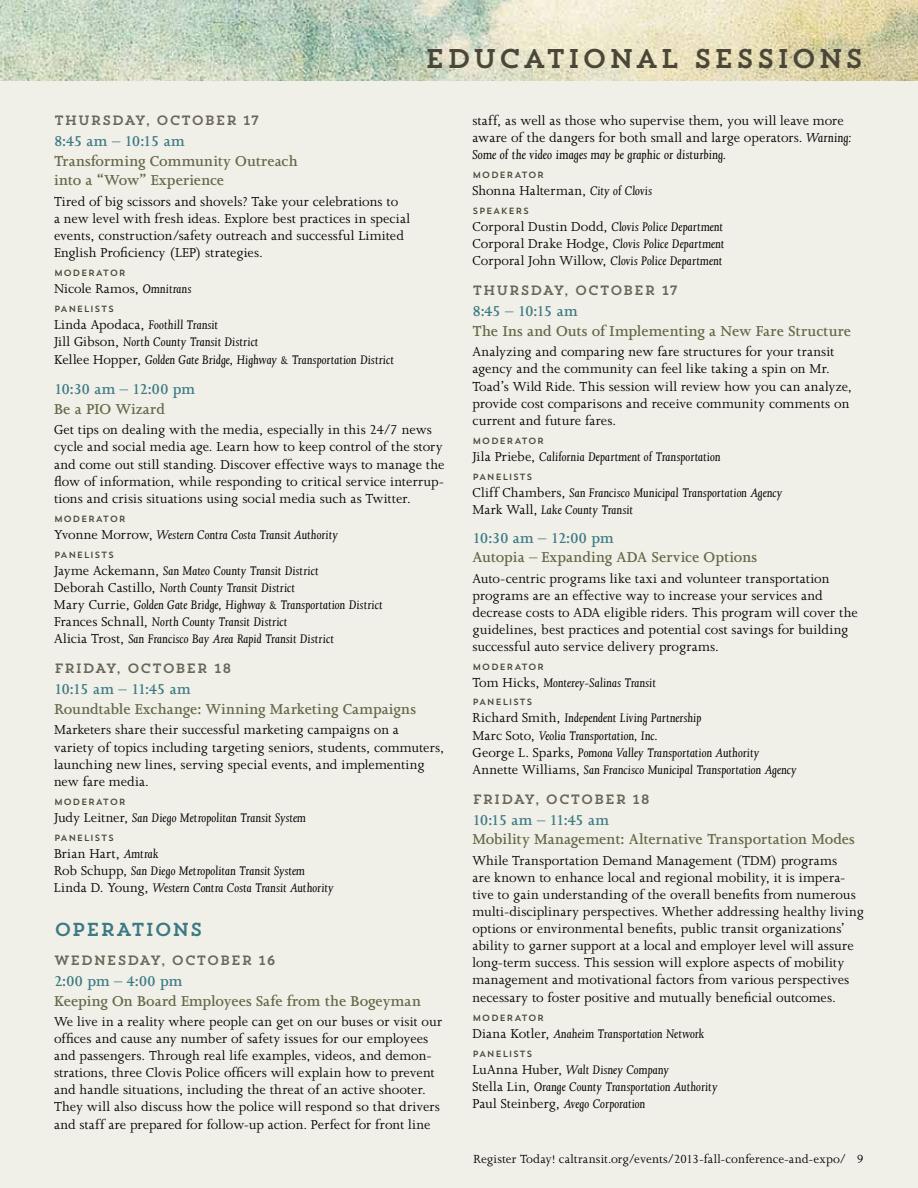
<style>
.page{position:relative;width:918px;height:1188px;background:#f1f0e8}
.page>*{position:absolute;margin:0;border:0;box-sizing:border-box;transform-origin:0 0}
.t1{font:27px "Trend Slab One";letter-spacing:.04em;color:#4a4739}
.t2{font:18.75px "Trend Slab One";letter-spacing:-.015em;color:#3b7a84}
.t3{font:600 16.5px/19.8px "Joanna MT Std";color:#676648}
.t4{font:600 16.5px "Joanna MT Std";letter-spacing:-.03em;color:#3b7a84}
.t5{font:600 16.5px "Joanna MT Std";letter-spacing:-.055em;color:#3b7a84}
.t6{font:14.85px/17.1px "Joanna MT Std";letter-spacing:.005em;color:#000}
.t7{font:italic 14.25px/17.1px "Joanna MT Std";letter-spacing:.005em;color:#000}
.t8{font:13.5px "Trend Slab One";letter-spacing:.015em;color:#6b6659}
.t9{font:13.5px "Joanna MT Std";letter-spacing:.005em;color:#000}
.t10{font:9px "Trend Sans One";letter-spacing:.055em;color:#4a4739}
.s1{font-style:italic;font-size:14.25px}
.s2{font-style:normal;font-size:14.85px}
.s3{font-style:italic}
</style>
<div class="page">
<img style="left:0;top:0;width:918px;height:81px">
<h1 class="t1" style="left:425px;top:41px;width:441px">EDUCATIONAL SESSIONS</h1>
<p class="t8" style="left:54px;top:111px;width:23px">THURS</p>
<p class="t8" style="left:112px;top:111px;width:70px">DAY, OCTO</p>
<p class="t8" style="left:204px;top:111px;width:22px">BER</p>
<p class="t8" style="left:243px;top:111px;width:18px">17</p>
<p class="t4" style="left:54px;top:132px;width:132px">8:45 am – 10:15 am</p>
<p class="t3" style="left:54px;top:151px;width:245px">Transforming Community Outreach into a “Wow” Experience</p>
<p class="t6" style="left:54px;top:193px;width:358px">Tired of big scissors and shovels? Take your celebrations to<br>a new level with fresh ideas. Explore best practices in special events, construction/safety outreach and successful Limited English Proficiency (LEP) strategies.</p>
<p class="t10" style="left:54px;top:267px;width:73px">MODERATOR</p>
<p class="t6" style="left:54px;top:280px;width:139px">Nicole Ramos, <span class="s1">Omnitrans</span></p>
<p class="t10" style="left:54px;top:303px;width:62px">PANELISTS</p>
<p class="t7" style="left:54px;top:317px;width:342px"><span class="s2">Linda Apodaca,</span> Foothill Transit<br><span class="s2">Jill Gibson,</span> North County Transit District<br><span class="s2">Kellee Hopper,</span> Golden Gate Bridge, Highway &amp; Transportation District</p>
<p class="t4" style="left:54px;top:380px;width:143px">10:30 am – 12:00 pm</p>
<p class="t3" style="left:54px;top:399px;width:112px">Be a PIO Wizard</p>
<p class="t6" style="left:54px;top:421px;width:392px">Get tips on dealing with the media, especially in this 24/7 news cycle and social media age. Learn how to keep control of the story and come out still standing. Discover effective ways to manage the flow of information, while responding to critical service interrup&shy;tions and crisis situations using social media such as Twitter.</p>
<p class="t10" style="left:54px;top:513px;width:73px">MODERATOR</p>
<p class="t7" style="left:54px;top:526px;width:286px"><span class="s2">Yvonne Morrow,</span> Western Contra Costa Transit Authority</p>
<p class="t10" style="left:54px;top:549px;width:62px">PANELISTS</p>
<p class="t7" style="left:54px;top:562px;width:330px"><span class="s2">Jayme Ackemann,</span> San Mateo County Transit District<br><span class="s2">Deborah Castillo,</span> North County Transit District<br><span class="s2">Mary Currie,</span> Golden Gate Bridge, Highway &amp; Transportation District <span class="s2">Frances Schnall,</span> North County Transit District<br><span class="s2">Alicia Trost,</span> San Francisco Bay Area Rapid Transit District</p>
<p class="t8" style="left:54px;top:660px;width:99px">FRI DAY, OCTO</p>
<p class="t8" style="left:175px;top:660px;width:22px">BER</p>
<p class="t8" style="left:214px;top:660px;width:19px">18</p>
<p class="t5" style="left:54px;top:680px;width:138px">10:15 am – 11:45 am</p>
<p class="t3" style="left:54px;top:699px;width:363px">Roundtable Exchange: Winning Marketing Campaigns</p>
<p class="t6" style="left:54px;top:722px;width:392px">Marketers share their successful marketing campaigns on a<br>variety of topics including targeting seniors, students, commuters, launching new lines, serving special events, and implementing new fare media.</p>
<p class="t10" style="left:54px;top:796px;width:73px">MODERATOR</p>
<p class="t7" style="left:54px;top:809px;width:254px"><span class="s2">Judy Leitner,</span> San Diego Metropolitan Transit System</p>
<p class="t10" style="left:54px;top:832px;width:62px">PANELISTS</p>
<p class="t6" style="left:54px;top:845px;width:106px">Brian Hart, <span class="s1">Amtrak</span></p>
<p class="t7" style="left:54px;top:863px;width:281px"><span class="s2">Rob Schupp,</span> San Diego Metropolitan Transit System<br><span class="s2">Linda D. Young,</span> Western Contra Costa Transit Authority</p>
<p class="t2" style="left:54px;top:918px;width:151px">OPERATIONS</p>
<p class="t8" style="left:54px;top:952px;width:51px">WE DNES</p>
<p class="t8" style="left:127px;top:952px;width:70px">DAY, OCTO</p>
<p class="t8" style="left:220px;top:952px;width:22px">BER</p>
<p class="t8" style="left:258px;top:952px;width:19px">16</p>
<p class="t4" style="left:54px;top:972px;width:130px">2:00 pm – 4:00 pm</p>
<p class="t3" style="left:54px;top:991px;width:368px">Keeping On Board Employees Safe from the Bogeyman</p>
<p class="t6" style="left:54px;top:1013px;width:390px">We live in a reality where people can get on our buses or visit our offices and cause any number of safety issues for our employees and passengers. Through real life examples, videos, and demon&shy;strations, three Clovis Police officers will explain how to prevent and handle situations, including the threat of an active shooter.<br>They will also discuss how the police will respond so that drivers and staff are prepared for follow-up action. Perfect for front line</p>
<p class="t6" style="left:473px;top:112px;width:381px">staff, as well as those who supervise them, you will leave more aware of the dangers for both small and large operators. <span class="s3">Warning:<br>Some of the video images may be graphic or disturbing.</span></p>
<p class="t10" style="left:472px;top:169px;width:73px">MODERATOR</p>
<p class="t6" style="left:472px;top:182px;width:181px">Shonna Halterman, <span class="s1">City of Clovis</span></p>
<p class="t10" style="left:473px;top:205px;width:58px">SPEAKERS</p>
<p class="t7" style="left:473px;top:218px;width:253px;text-align:justify"><span class="s2">Corporal Dustin Dodd,</span> Clovis Police Department <span class="s2">Corporal Drake Hodge,</span> Clovis Police Department <span class="s2">Corporal John Willow,</span> Clovis Police Department</p>
<p class="t8" style="left:473px;top:282px;width:23px">THURS</p>
<p class="t8" style="left:530px;top:282px;width:70px">DAY, OCTO</p>
<p class="t8" style="left:623px;top:282px;width:22px">BER</p>
<p class="t8" style="left:661px;top:282px;width:18px">17</p>
<p class="t4" style="left:473px;top:302px;width:107px">8:45 – 10:15 am</p>
<p class="t3" style="left:473px;top:321px;width:380px">The Ins and Outs of Implementing a New Fare Structure</p>
<p class="t6" style="left:473px;top:343px;width:381px">Analyzing and comparing new fare structures for your transit agency and the community can feel like taking a spin on Mr.<br>Toad’s Wild Ride. This session will review how you can analyze, provide cost comparisons and receive community comments on current and future fares.</p>
<p class="t10" style="left:473px;top:435px;width:73px">MODERATOR</p>
<p class="t7" style="left:473px;top:448px;width:250px"><span class="s2">Jila Priebe,</span> California Department of Transportation</p>
<p class="t10" style="left:473px;top:471px;width:62px">PANELISTS</p>
<p class="t7" style="left:473px;top:484px;width:312px"><span class="s2">Cliff Chambers,</span> San Francisco Municipal Transportation Agency<br><span class="s2">Mark Wall,</span> Lake County Transit</p>
<p class="t4" style="left:473px;top:529px;width:143px">10:30 am – 12:00 pm</p>
<p class="t3" style="left:473px;top:548px;width:286px">Autopia – Expanding ADA Service Options</p>
<p class="t6" style="left:473px;top:570px;width:387px">Auto-centric programs like taxi and volunteer transportation programs are an effective way to increase your services and decrease costs to ADA eligible riders. This program will cover the guidelines, best practices and potential cost savings for building successful auto service delivery programs.</p>
<p class="t10" style="left:473px;top:661px;width:73px">MODERATOR</p>
<p class="t7" style="left:473px;top:675px;width:185px"><span class="s2">Tom Hicks,</span> Monterey-Salinas Transit</p>
<p class="t10" style="left:473px;top:696px;width:62px">PANELISTS</p>
<p class="t7" style="left:472px;top:710px;width:326px"><span class="s2">Richard Smith,</span> Independent Living Partnership<br><span class="s2">Marc Soto,</span> Veolia Transportation, Inc.<br><span class="s2">George L. Sparks,</span> Pomona Valley Transportation Authority <span class="s2">Annette Williams,</span> San Francisco Municipal Transportation Agency</p>
<p class="t8" style="left:473px;top:790px;width:99px">FRI DAY, OCTO</p>
<p class="t8" style="left:594px;top:790px;width:22px">BER</p>
<p class="t8" style="left:632px;top:790px;width:19px">18</p>
<p class="t5" style="left:473px;top:811px;width:138px">10:15 am – 11:45 am</p>
<p class="t3" style="left:473px;top:830px;width:384px">Mobility Management: Alternative Transportation Modes</p>
<p class="t6" style="left:473px;top:852px;width:393px">While Transportation Demand Management (TDM) programs<br>are known to enhance local and regional mobility, it is impera&shy;tive to gain understanding of the overall benefits from numerous multi-disciplinary perspectives. Whether addressing healthy living options or environmental benefits, public transit organizations’ ability to garner support at a local and employer level will assure long-term success. This session will explore aspects of mobility management and motivational factors from various perspectives necessary to foster positive and mutually beneficial outcomes.</p>
<p class="t10" style="left:473px;top:1012px;width:73px">MODERATOR</p>
<p class="t7" style="left:473px;top:1025px;width:233px"><span class="s2">Diana Kotler,</span> Anaheim Transportation Network</p>
<p class="t10" style="left:473px;top:1048px;width:62px">PANELISTS</p>
<p class="t7" style="left:472px;top:1061px;width:247px"><span class="s2">LuAnna Huber,</span> Walt Disney Company<br><span class="s2">Stella Lin,</span> Orange County Transportation Authority<br><span class="s2">Paul Steinberg,</span> Avego Corporation</p>
<p class="t9" style="left:474px;top:1152px;width:392px">Register Today! caltransit.org/events/2013-fall-conference-and-expo/ 9</p>
</div>
